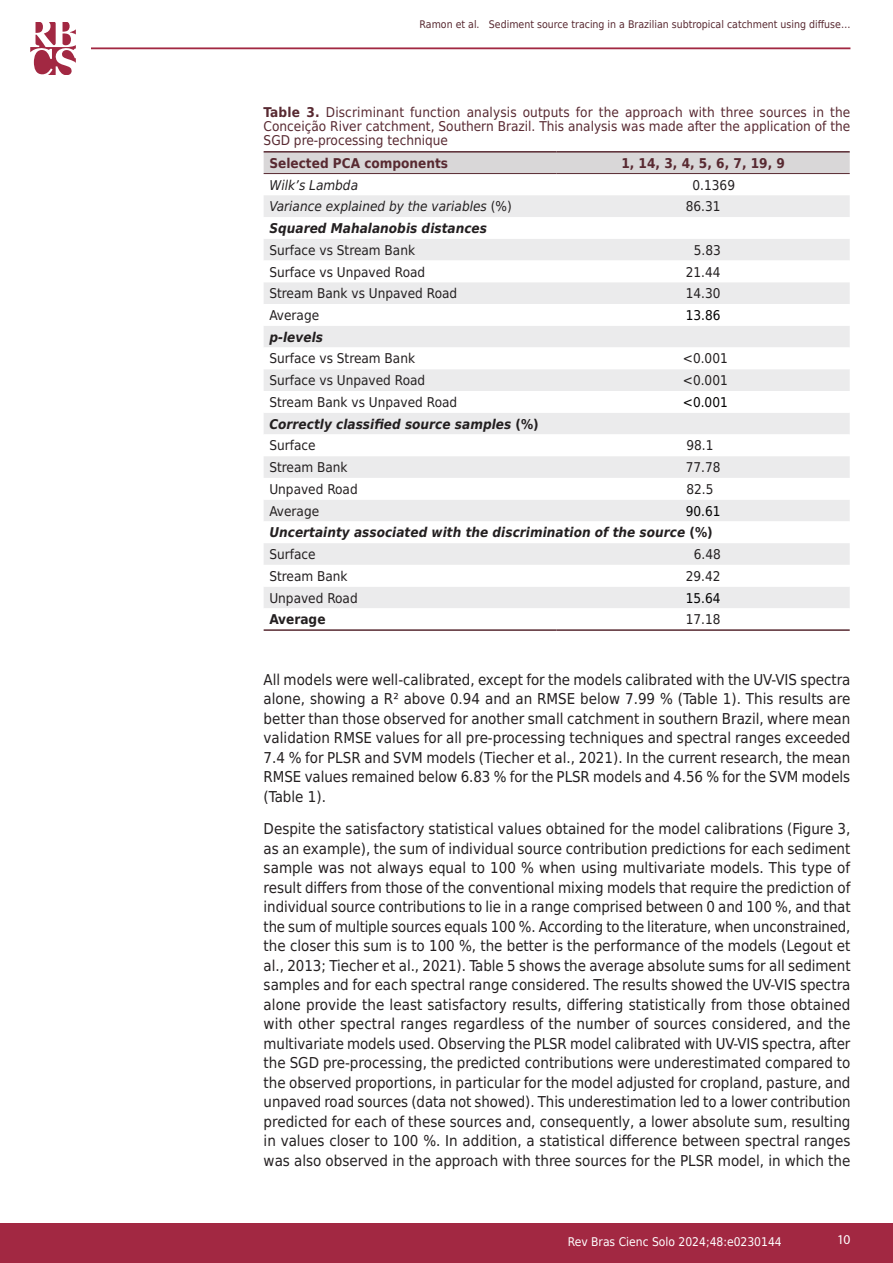
<style>
.page{position:relative;width:893px;height:1263px;background:#fff}
.page>*{position:absolute;margin:0;border:0;box-sizing:border-box;transform-origin:0 0}
.Texto__EN{font:15px/19.5px "DejaVu Sans Condensed";color:#231f20;text-align:justify}
.Tabela{font:13.5px "DejaVu Sans Condensed";color:#231f20}
.Tabela_Figura_Título{font:13.5px/14.2px "DejaVu Sans Condensed";color:#582931;text-align:justify}
.Tabela-2{font:italic 700 13.5px "DejaVu Sans Condensed";color:#231f20}
.Tabela-3{font:italic 13.5px "DejaVu Sans Condensed";color:#231f20}
.Tabela_cabeçalho{font:700 13.5px "DejaVu Sans Condensed";color:#582931}
.Tabela-4{font:13.5px "DejaVu Sans Condensed";color:#000}
.Tabela-5{font:700 13.5px "DejaVu Sans Condensed";color:#231f20}
.t1{font:13.5px "Myriad Pro";color:#fff}
.t2{font:12px "DejaVu Sans Condensed";color:#fff}
.t3{font:10.5px "DejaVu Sans Condensed";color:#582931}
.s1{font-weight:700}
.s2{font-style:normal}
</style>
<div class="page">
<div style="left:0;top:1223px;width:893px;height:40px;background:#a22842"></div>
<hr style="left:91px;top:47px;width:759px;height:2px;background:#a22842">
<svg style="left:30px;top:22px;width:46px;height:52px"></svg>
<div style="left:264px;top:153px;width:586px;height:20px;background:#d9d7d8"></div>
<div style="left:264px;top:195px;width:586px;height:22px;background:#ebebec"></div>
<svg style="left:264px;top:239px;width:586px;height:369px;fill:#ebebec"></svg>
<hr style="left:264px;top:151px;width:293px;height:2px;background:#582931">
<hr style="left:557px;top:151px;width:293px;height:2px;background:#582931">
<hr style="left:264px;top:173px;width:293px;height:1px;background:#582931">
<hr style="left:557px;top:173px;width:293px;height:1px;background:#582931">
<hr style="left:264px;top:629px;width:293px;height:2px;background:#582931">
<hr style="left:557px;top:629px;width:293px;height:2px;background:#582931">
<p class="t3" style="left:420px;top:15px;width:432px">Ramon et al. Sediment source tracing in a Brazilian subtropical catchment using diffuse…</p>
<p class="Tabela_Figura_Título" style="left:264px;top:104px;width:588px"><span class="s1">Table 3.</span> Discriminant function analysis outputs for the approach with three sources in the Conceição River catchment, Southern Brazil. This analysis was made after the application of the SGD pre-processing technique</p>
<p class="Tabela_cabeçalho" style="left:269px;top:152px;width:180px">Selected PCA components</p>
<p class="Tabela_cabeçalho" style="left:621px;top:152px;width:165px">1, 14, 3, 4, 5, 6, 7, 19, 9</p>
<p class="Tabela-3" style="left:269px;top:175px;width:90px">Wilk’s Lambda</p>
<p class="Tabela" style="left:693px;top:173px;width:44px">0.1369</p>
<p class="Tabela-3" style="left:269px;top:197px;width:244px">Variance explained by the variables <span class="s2">(%)</span></p>
<p class="Tabela" style="left:686px;top:195px;width:36px">86.31</p>
<p class="Tabela-2" style="left:269px;top:218px;width:219px">Squared Mahalanobis distances</p>
<p class="Tabela" style="left:269px;top:238px;width:147px">Surface vs Stream Bank</p>
<p class="Tabela" style="left:694px;top:238px;width:29px">5.83</p>
<p class="Tabela" style="left:269px;top:260px;width:157px">Surface vs Unpaved Road</p>
<p class="Tabela" style="left:686px;top:260px;width:36px">21.44</p>
<p class="Tabela" style="left:269px;top:282px;width:189px">Stream Bank vs Unpaved Road</p>
<p class="Tabela" style="left:686px;top:282px;width:36px">14.30</p>
<p class="Tabela" style="left:269px;top:303px;width:51px">Average</p>
<p class="Tabela-4" style="left:686px;top:303px;width:36px">13.86</p>
<p class="Tabela-2" style="left:269px;top:327px;width:55px">p-levels</p>
<p class="Tabela" style="left:269px;top:347px;width:147px">Surface vs Stream Bank</p>
<p class="Tabela" style="left:683px;top:347px;width:46px">&lt;0.001</p>
<p class="Tabela" style="left:269px;top:369px;width:157px">Surface vs Unpaved Road</p>
<p class="Tabela" style="left:683px;top:369px;width:46px">&lt;0.001</p>
<p class="Tabela" style="left:269px;top:390px;width:189px">Stream Bank vs Unpaved Road</p>
<p class="Tabela-4" style="left:683px;top:390px;width:46px">&lt;0.001</p>
<p class="Tabela-2" style="left:269px;top:414px;width:271px">Correctly classified source samples <span class="s2">(%)</span></p>
<p class="Tabela" style="left:269px;top:434px;width:48px">Surface</p>
<p class="Tabela" style="left:686px;top:434px;width:29px">98.1</p>
<p class="Tabela" style="left:269px;top:455px;width:80px">Stream Bank</p>
<p class="Tabela" style="left:686px;top:455px;width:36px">77.78</p>
<p class="Tabela" style="left:269px;top:477px;width:90px">Unpaved Road</p>
<p class="Tabela" style="left:686px;top:477px;width:29px">82.5</p>
<p class="Tabela" style="left:269px;top:499px;width:51px">Average</p>
<p class="Tabela-4" style="left:686px;top:499px;width:36px">90.61</p>
<p class="Tabela-2" style="left:269px;top:522px;width:445px">Uncertainty associated with the discrimination of the source <span class="s2">(%)</span></p>
<p class="Tabela" style="left:269px;top:542px;width:48px">Surface</p>
<p class="Tabela" style="left:694px;top:542px;width:29px">6.48</p>
<p class="Tabela" style="left:269px;top:564px;width:80px">Stream Bank</p>
<p class="Tabela" style="left:686px;top:564px;width:36px">29.42</p>
<p class="Tabela" style="left:269px;top:586px;width:90px">Unpaved Road</p>
<p class="Tabela-4" style="left:686px;top:586px;width:36px">15.64</p>
<p class="Tabela-5" style="left:269px;top:608px;width:58px">Average</p>
<p class="Tabela" style="left:686px;top:608px;width:36px">17.18</p>
<p class="Texto__EN" style="left:264px;top:669px;width:588px">All models were well-calibrated, except for the models calibrated with the UV-VIS spectra alone, showing a R² above 0.94 and an RMSE below 7.99 % (Table 1). This results are better than those observed for another small catchment in southern Brazil, where mean validation RMSE values for all pre-processing techniques and spectral ranges exceeded 7.4 % for PLSR and SVM models (Tiecher et al., 2021). In the current research, the mean RMSE values remained below 6.83 % for the PLSR models and 4.56 % for the SVM models (Table 1).</p>
<p class="Texto__EN" style="left:264px;top:818px;width:588px">Despite the satisfactory statistical values obtained for the model calibrations (Figure 3, as an example), the sum of individual source contribution predictions for each sediment sample was not always equal to 100 % when using multivariate models. This type of result differs from those of the conventional mixing models that require the prediction of individual source contributions to lie in a range comprised between 0 and 100 %, and that the sum of multiple sources equals 100 %. According to the literature, when unconstrained, the closer this sum is to 100 %, the better is the performance of the models (Legout et al., 2013; Tiecher et al., 2021). Table 5 shows the average absolute sums for all sediment samples and for each spectral range considered. The results showed the UV-VIS spectra alone provide the least satisfactory results, differing statistically from those obtained with other spectral ranges regardless of the number of sources considered, and the multivariate models used. Observing the PLSR model calibrated with UV-VIS spectra, after the SGD pre-processing, the predicted contributions were underestimated compared to the observed proportions, in particular for the model adjusted for cropland, pasture, and unpaved road sources (data not showed). This underestimation led to a lower contribution predicted for each of these sources and, consequently, a lower absolute sum, resulting in values closer to 100 %. In addition, a statistical difference between spectral ranges was also observed in the approach with three sources for the PLSR model, in which the</p>
<p class="t2" style="left:568px;top:1231px;width:215px">Rev Bras Cienc Solo 2024;48:e0230144</p>
<p class="t1" style="left:837px;top:1231px;width:15px">10</p>
</div>
